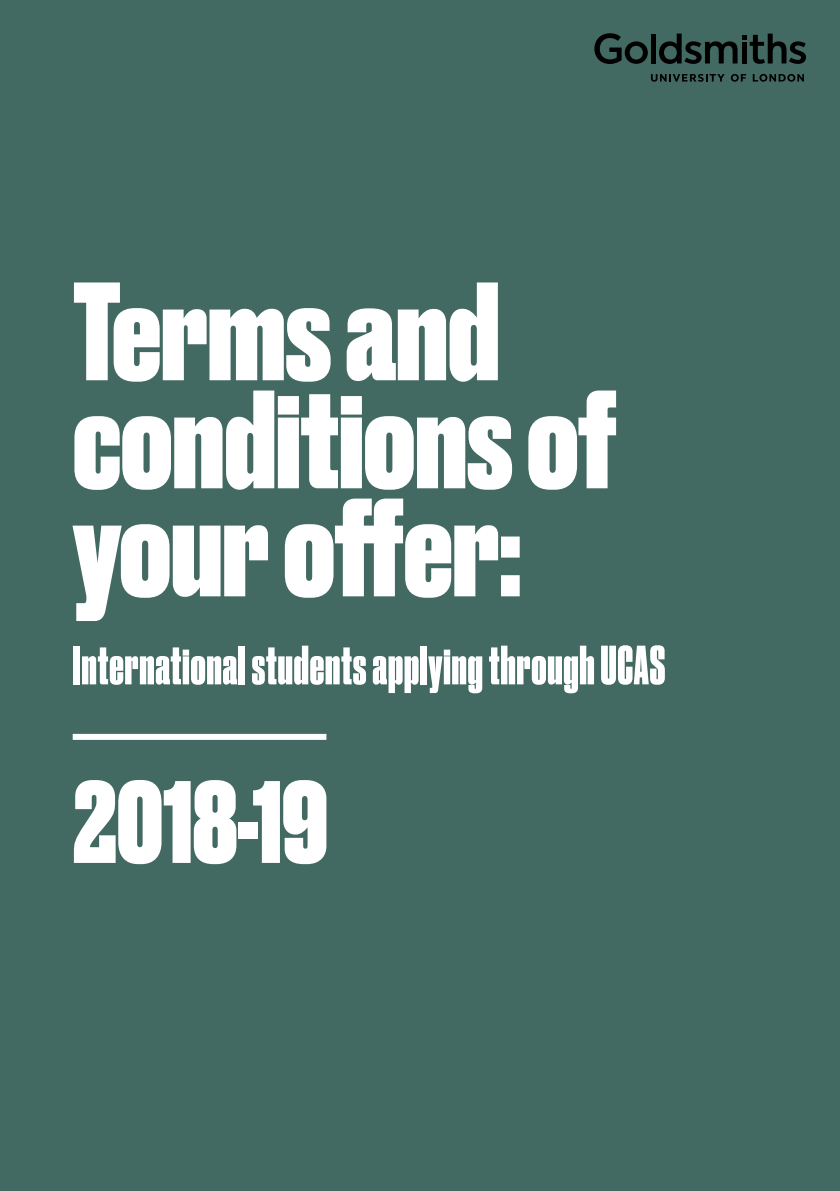
<style>
.page{position:relative;width:840px;height:1191px;background:#fff}
.page>*{position:absolute;margin:0;border:0;box-sizing:border-box;transform-origin:0 0}
.t1{font:800 131.4px/108px "Druk";color:#fff}
.t2{font:800 110px "Druk";color:#fff}
.t3{font:52px "Druk Cond Super";letter-spacing:.02em;color:#fff}
</style>
<div class="page">
<div style="left:0;top:0;width:839px;height:1191px;background:#436a62"></div>
<div style="left:73px;top:734px;width:253px;height:6px;background:#fff"></div>
<svg style="left:594px;top:33px;width:53px;height:31px"></svg>
<div style="left:650px;top:34px;width:5px;height:29px;background:#000"></div>
<svg style="left:659px;top:34px;width:146px;height:30px"></svg>
<svg style="left:651px;top:74px;width:73px;height:8px"></svg>
<svg style="left:730px;top:74px;width:15px;height:8px"></svg>
<svg style="left:752px;top:74px;width:51px;height:8px"></svg>
<p class="t1" style="left:73px;top:270px;width:545px">Terms and conditions of your offer:</p>
<p class="t3" style="left:73px;top:633px;width:593px">International students applying through UCAS</p>
<p class="t2" style="left:73px;top:746px;width:256px">2018-19</p>
</div>
